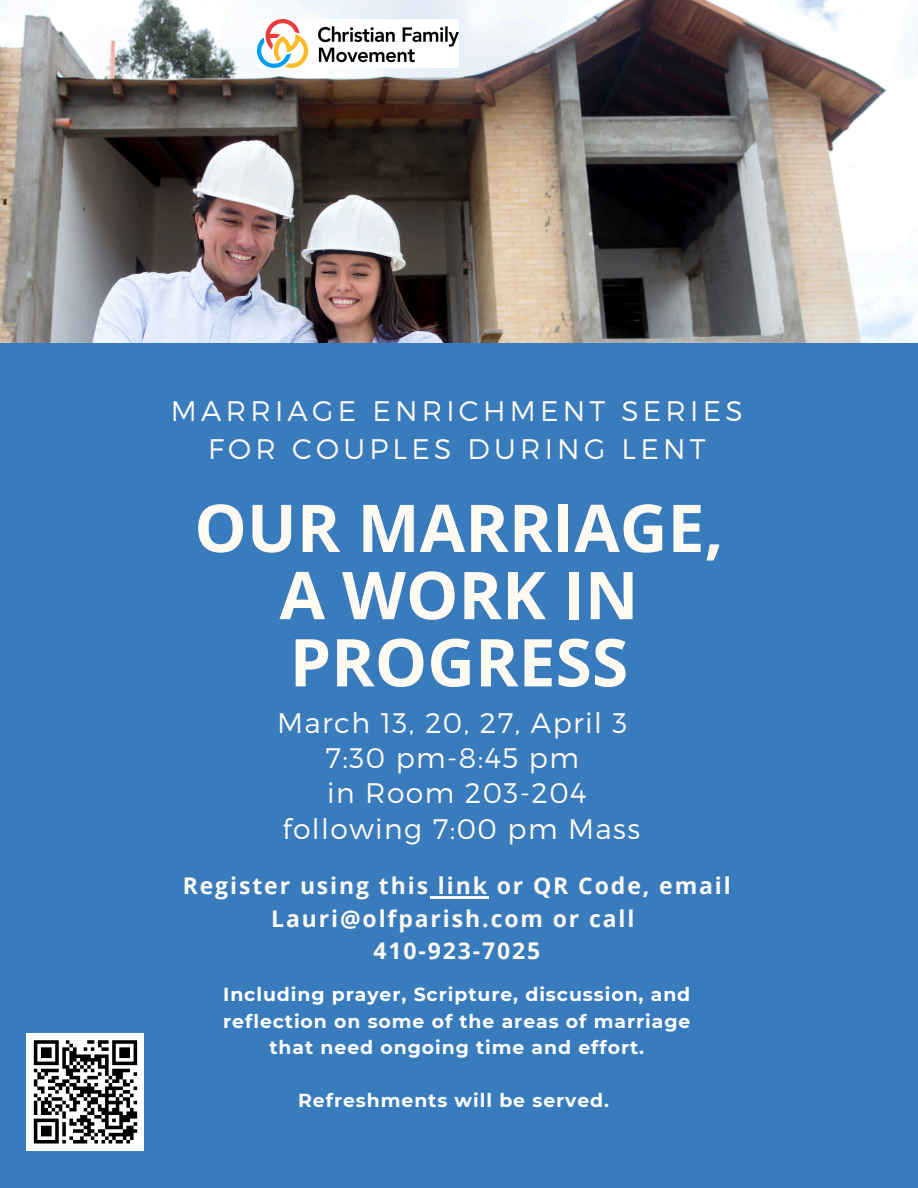
<style>
.page{position:relative;width:918px;height:1188px;background:#fff}
.page>*{position:absolute;margin:0;border:0;box-sizing:border-box;transform-origin:0 0}
.t1{font:700 66px/67.2px "Open Sans";color:#fffaf1;text-align:center}
.t2{font:300 28.35px/35.4px "Montserrat";letter-spacing:.05em;color:#fffaf1;text-align:center}
.t3{font:300 28.35px/37.2px "Montserrat";letter-spacing:.15em;color:#fffaf1;text-align:center}
.t4{font:700 22.95px/32.7px "Open Sans";letter-spacing:.085em;color:#fffaf1;text-align:center}
.t5{font:700 18.9px/26.5px "Montserrat";letter-spacing:.05em;color:#fff;text-align:center}
</style>
<div class="page">
<img style="left:0;top:0;width:918px;height:343px">
<div style="left:0;top:343px;width:918px;height:845px;background:#387cbe"></div>
<hr style="left:430px;top:896px;width:59px;height:2px;background:#fffaf1">
<img style="left:257px;top:19px;width:202px;height:49px">
<div style="left:27px;top:1033px;width:117px;height:118px;background:#fff"></div>
<svg style="left:33px;top:1040px;width:105px;height:104px"></svg>
<p class="t3" style="left:171px;top:391px;width:573px">MARRIAGE ENRICHMENT SERIES<br>FOR COUPLES DURING LENT</p>
<p class="t1" style="left:194px;top:493px;width:531px">OUR MARRIAGE,<br>A WORK IN<br>PROGRESS</p>
<p class="t2" style="left:277px;top:704px;width:365px">March 13, 20, 27, April 3<br>7:30 pm-8:45 pm<br>in Room 203-204 following 7:00 pm Mass</p>
<h3 class="t4" style="left:183px;top:869px;width:550px">Register using this link or QR Code, email<br>Lauri@olfparish.com or call<br>410-923-7025</h3>
<h1 class="t5" style="left:223px;top:981px;width:469px">Including prayer, Scripture, discussion, and reflection on some of the areas of marriage that need ongoing time and effort.</h1>
<h4 class="t5" style="left:298px;top:1087px;width:313px">Refreshments will be served.</h4>
</div>
